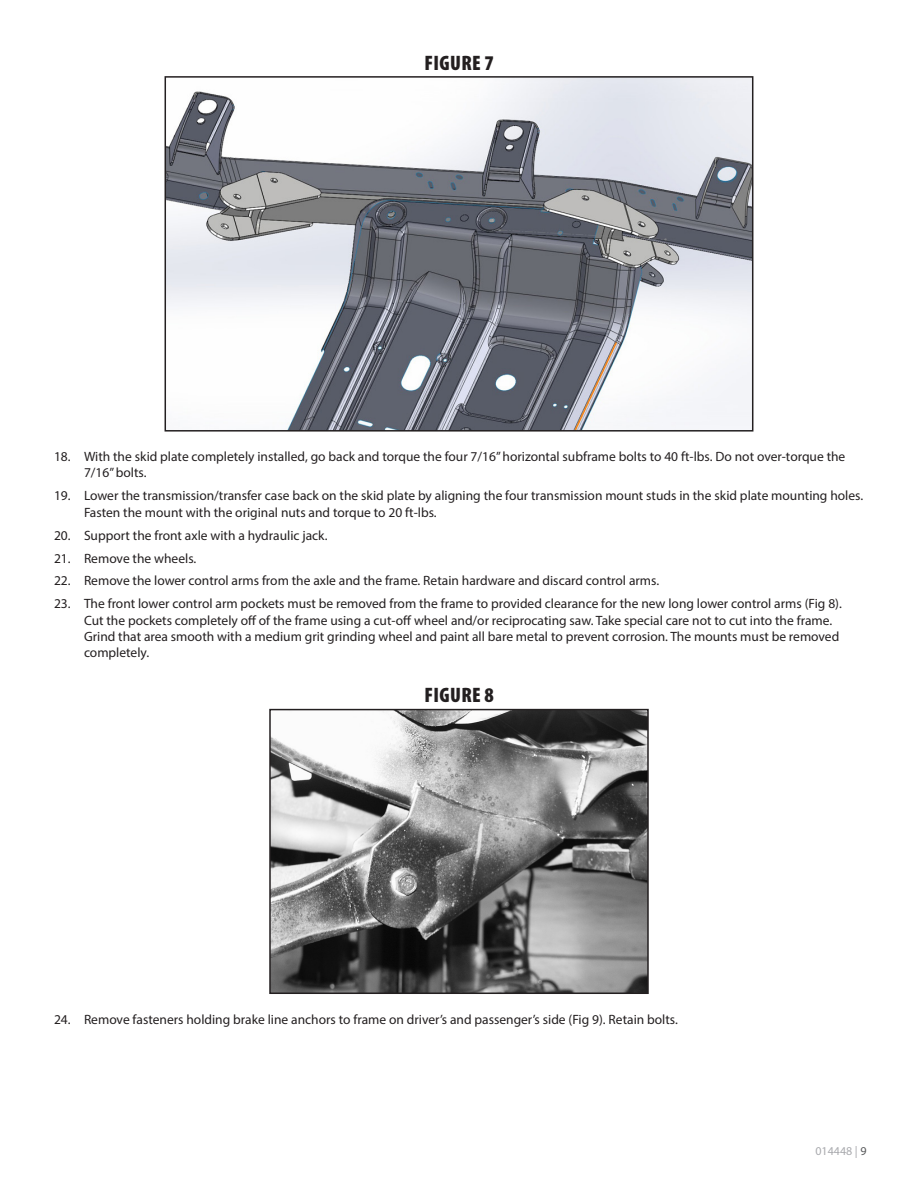
<style>
.page{position:relative;width:918px;height:1188px;background:#fff}
.page>*{position:absolute;margin:0;border:0;box-sizing:border-box;transform-origin:0 0}
.Photo-Caption{font:900 condensed 21px "Myriad Pro";letter-spacing:.02em;color:#231f20}
.t1{font:13.5px/16.2px "Myriad Pro";color:#231f20}
.t2{font:12px "Myriad Pro";color:#a8a9ad}
.s1{color:#57585a}
</style>
<div class="page">
<img style="left:168px;top:79px;width:582px;height:350px">
<div style="left:165px;top:76px;width:588px;height:356px;border:2px solid #231f20"></div>
<img style="left:272px;top:712px;width:374px;height:279px">
<div style="left:269px;top:709px;width:380px;height:285px;border:2px solid #231f20"></div>
<p class="Photo-Caption" style="left:424px;top:49px;width:71px">FIGURE 7</p>
<p class="t1" style="left:84px;top:448px;width:763px;text-indent:-30px">18. With the skid plate completely installed, go back and torque the four 7/16” horizontal subframe bolts to 40 ft-lbs. Do not over-torque the<br>7/16” bolts.</p>
<p class="t1" style="left:84px;top:488px;width:781px;text-indent:-30px">19. Lower the transmission/transfer case back on the skid plate by aligning the four transmission mount studs in the skid plate mounting holes.<br>Fasten the mount with the original nuts and torque to 20 ft-lbs.</p>
<p class="t1" style="left:54px;top:527px;width:275px">20. Support the front axle with a hydraulic jack.</p>
<p class="t1" style="left:54px;top:550px;width:144px">21. Remove the wheels.</p>
<p class="t1" style="left:54px;top:573px;width:607px">22. Remove the lower control arms from the axle and the frame. Retain hardware and discard control arms.</p>
<p class="t1" style="left:84px;top:596px;width:759px;text-indent:-30px">23. The front lower control arm pockets must be removed from the frame to provided clearance for the new long lower control arms (Fig 8).<br>Cut the pockets completely off of the frame using a cut-off wheel and/or reciprocating saw. Take special care not to cut into the frame.<br>Grind that area smooth with a medium grit grinding wheel and paint all bare metal to prevent corrosion. The mounts must be removed completely.</p>
<p class="Photo-Caption" style="left:424px;top:682px;width:71px">FIGURE 8</p>
<p class="t1" style="left:54px;top:1011px;width:625px">24. Remove fasteners holding brake line anchors to frame on driver’s and passenger’s side (Fig 9). Retain bolts.</p>
<p class="t2" style="left:815px;top:1143px;width:53px">014448 | <span class="s1">9</span></p>
</div>
